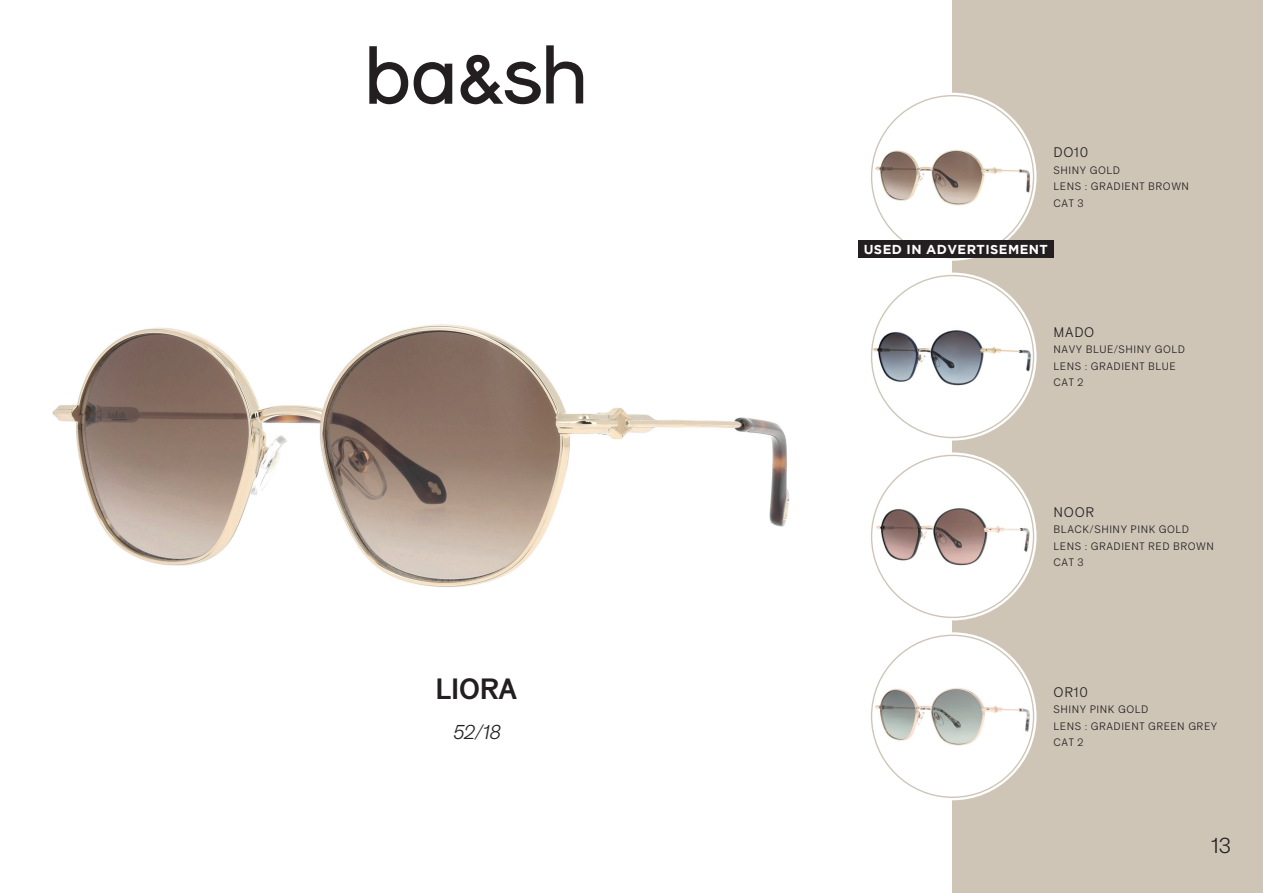
<style>
.page{position:relative;width:1263px;height:893px;background:#fff}
.page>*{position:absolute;margin:0;border:0;box-sizing:border-box;transform-origin:0 0}
.t1{font:700 28.5px "Bash";color:#231f20}
.t2{font:300 21px "bash";color:#231f20}
.t3{font:italic 300 19.5px "bash";color:#231f20}
.t4{font:300 13.5px "bash";letter-spacing:.05em;color:#231f20}
.t5{font:700 12.9px "Gotham";letter-spacing:.035em;color:#fff}
.t6{font:300 10.5px/16.5px "bash";letter-spacing:.05em;color:#231f20}
</style>
<div class="page">
<div style="left:952px;top:0;width:311px;height:893px;background:#cec5b7"></div>
<svg style="left:369px;top:45px;width:214px;height:59px"></svg>
<img style="left:52px;top:324px;width:738px;height:264px">
<div style="left:871px;top:96px;width:162px;height:162px;background:#fff;border-radius:50%"></div>
<img style="left:873px;top:137px;width:160px;height:80px">
<div style="left:871px;top:276px;width:162px;height:162px;background:#fff;border-radius:50%"></div>
<img style="left:872px;top:316px;width:161px;height:81px">
<div style="left:871px;top:455px;width:162px;height:162px;background:#fff;border-radius:50%"></div>
<img style="left:873px;top:496px;width:160px;height:80px">
<div style="left:871px;top:635px;width:162px;height:162px;background:#fff;border-radius:50%"></div>
<img style="left:873px;top:676px;width:160px;height:80px">
<div style="left:858px;top:240px;width:195px;height:18px;background:#231f20"></div>
<h1 class="t1" style="left:436px;top:672px;width:83px">LIORA</h1>
<h3 class="t3" style="left:452px;top:717px;width:49px">52/18</h3>
<p class="t4" style="left:1053px;top:142px;width:36px">DO10</p>
<p class="t6" style="left:1053px;top:161px;width:137px">SHINY GOLD<br>LENS : GRADIENT BROWN<br>CAT 3</p>
<p class="t5" style="left:864px;top:242px;width:186px">USED IN ADVERTISEMENT</p>
<p class="t4" style="left:1053px;top:322px;width:42px">MADO</p>
<p class="t6" style="left:1053px;top:341px;width:133px">NAVY BLUE/SHINY GOLD<br>LENS : GRADIENT BLUE<br>CAT 2</p>
<p class="t4" style="left:1053px;top:502px;width:42px">NOOR</p>
<p class="t6" style="left:1053px;top:520px;width:162px">BLACK/SHINY PINK GOLD<br>LENS : GRADIENT RED BROWN<br>CAT 3</p>
<p class="t4" style="left:1053px;top:682px;width:36px">OR10</p>
<p class="t6" style="left:1053px;top:700px;width:165px">SHINY PINK GOLD<br>LENS : GRADIENT GREEN GREY<br>CAT 2</p>
<h2 class="t2" style="left:1211px;top:830px;width:21px">13</h2>
</div>
